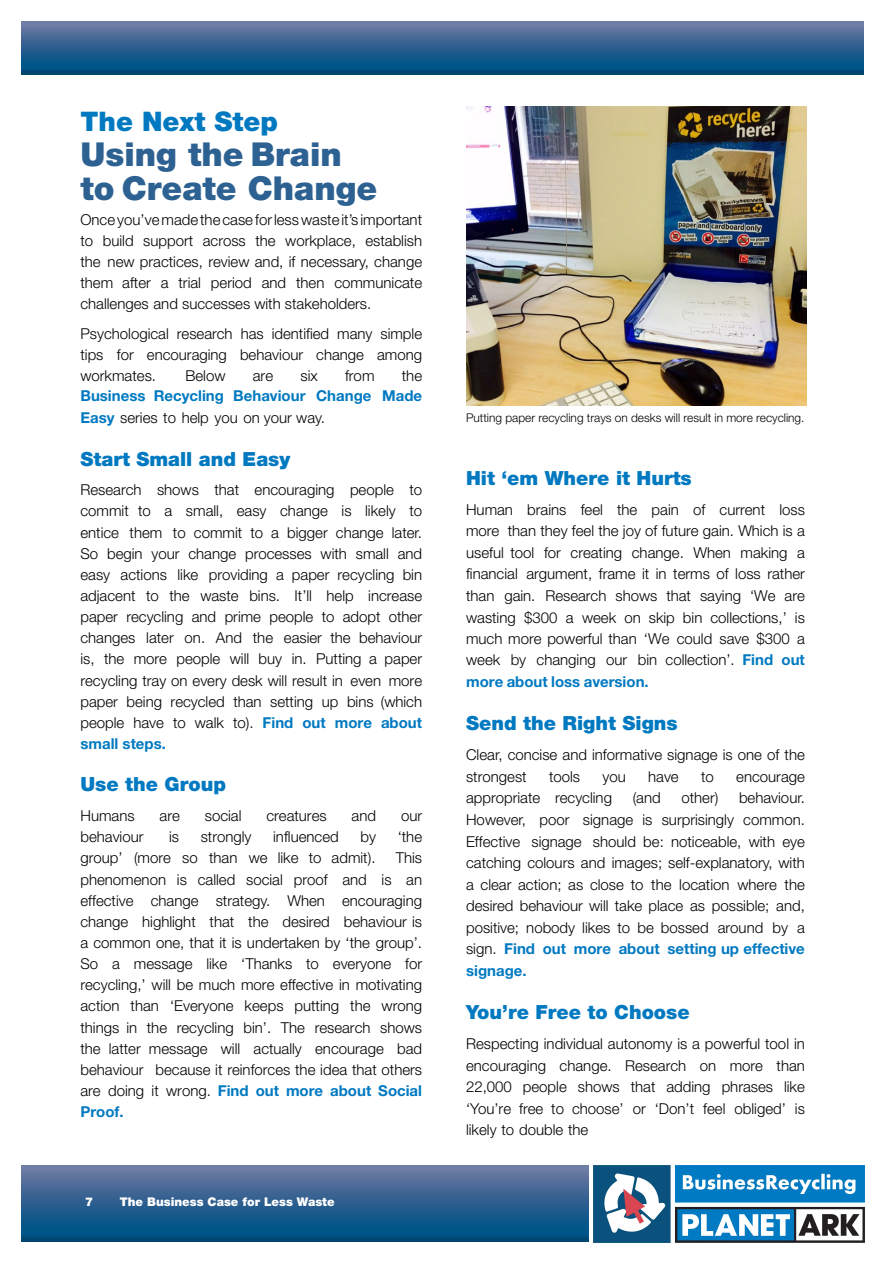
<style>
.page{position:relative;width:893px;height:1263px;background:#fff}
.page>*{position:absolute;margin:0;border:0;box-sizing:border-box;transform-origin:0 0}
.t1{font:900 33px/34.7px "Helvetica Neue LT";color:#2d6192}
.t2{font:900 27px "Helvetica Neue LT";color:#0079c1}
.t3{font:900 19.5px "Helvetica Neue LT";color:#0079c1}
.t4{font:300 15px/21.1px "Helvetica Neue LT";color:#000;text-align:justify}
.t5{font:700 15px/21.9px "Helvetica Neue LT";color:#0079c1}
.t6{font:300 12px "Helvetica Neue LT";color:#000}
.t7{font:900 12px "Helvetica Neue";color:#fff}
.s1{font-weight:300;color:#000}
.s2{font-weight:700;color:#0079c1}
</style>
<div class="page">
<div style="left:21px;top:1165px;width:568px;height:77px;background:linear-gradient(to bottom,#6f7aa3,#00497e)"></div>
<div style="left:21px;top:21px;width:842px;height:53px;background:linear-gradient(to bottom,#727ba4,#00487d)"></div>
<img style="left:466px;top:106px;width:340px;height:300px">
<img style="left:594px;top:1165px;width:271px;height:77px">
<h2 class="t2" style="left:80px;top:105px;width:199px">The Next Step</h2>
<h1 class="t1" style="left:80px;top:136px;width:298px">Using the Brain to Create Change</h1>
<p class="t4" style="left:80px;top:208px;width:343px">Once you’ve made the case for less waste it’s important to build support across the workplace, establish the new practices, review and, if necessary, change them after a trial period and then communicate challenges and successes with stakeholders.</p>
<p class="t4" style="left:80px;top:322px;width:343px">Psychological research has identified many simple tips for encouraging behaviour change among workmates.</p>
<p class="t4" style="left:185px;top:365px;width:42px">Below</p>
<p class="t4" style="left:253px;top:365px;width:22px">are</p>
<p class="t4" style="left:300px;top:365px;width:19px">six</p>
<p class="t4" style="left:345px;top:365px;width:31px">from</p>
<p class="t4" style="left:402px;top:365px;width:22px">the</p>
<p class="t5" style="left:80px;top:385px;width:343px">Business Recycling Behaviour Change Made<br>Easy <span class="s1">series to help you on your way.</span></p>
<h3 class="t3" style="left:80px;top:447px;width:211px">Start Small and Easy</h3>
<p class="t4" style="left:80px;top:479px;width:343px">Research shows that encouraging people to commit to a small, easy change is likely to entice them to commit to a bigger change later.<br>So begin your change processes with small and easy actions like providing a paper recycling bin adjacent to the waste bins. It’ll help increase paper recycling and prime people to adopt other changes later on. And the easier the behaviour is, the more people will buy in. Putting a paper recycling tray on every desk will result in even more paper being recycled than setting up bins (which people have to walk to). <span class="s2">Find out more about small steps.</span></p>
<h3 class="t3" style="left:80px;top:773px;width:147px">Use the Group</h3>
<p class="t4" style="left:80px;top:805px;width:56px">Humans</p>
<p class="t4" style="left:160px;top:805px;width:22px">are</p>
<p class="t4" style="left:205px;top:805px;width:38px">social</p>
<p class="t4" style="left:266px;top:805px;width:62px">creatures</p>
<p class="t4" style="left:352px;top:805px;width:26px">and</p>
<p class="t4" style="left:401px;top:805px;width:23px">our</p>
<p class="t4" style="left:80px;top:826px;width:65px">behaviour</p>
<p class="t4" style="left:169px;top:826px;width:11px">is</p>
<p class="t4" style="left:201px;top:826px;width:52px">strongly</p>
<p class="t4" style="left:273px;top:826px;width:67px">influenced</p>
<p class="t4" style="left:360px;top:826px;width:17px">by</p>
<p class="t4" style="left:398px;top:826px;width:26px">‘the</p>
<p class="t4" style="left:80px;top:847px;width:297px">group’ (more so than we like to admit).</p>
<p class="t4" style="left:80px;top:847px;width:343px;text-indent:315px">This phenomenon is called social proof and is an effective change strategy. When encouraging change highlight that the desired behaviour is a common one, that it is undertaken by ‘the group’.<br>So a message like ‘Thanks to everyone for recycling,’ will be much more effective in motivating action than ‘Everyone keeps putting the wrong things in the recycling bin’. The research shows the latter message will actually encourage bad behaviour because it reinforces the idea that others are doing it wrong. <span class="s2">Find out more about Social Proof.</span></p>
<p class="t7" style="left:85px;top:1195px;width:10px">7</p>
<p class="t7" style="left:120px;top:1195px;width:216px">The Business Case for Less Waste</p>
<p class="t6" style="left:466px;top:411px;width:340px">Putting paper recycling trays on desks will result in more recycling.</p>
<h3 class="t3" style="left:466px;top:466px;width:227px">Hit ‘em Where it Hurts</h3>
<p class="t4" style="left:466px;top:498px;width:340px">Human brains feel the pain of current loss more than they feel the joy of future gain. Which is a useful tool for creating change. When making a financial argument, frame it in terms of loss rather than gain. Research shows that saying ‘We are wasting $300 a week on skip bin collections,’ is much more powerful than ‘We could save $300 a week by changing our bin collection’. <span class="s2">Find out</span></p>
<p class="t5" style="left:466px;top:671px;width:184px">more about loss aversion.</p>
<h3 class="t3" style="left:466px;top:712px;width:213px">Send the Right Signs</h3>
<p class="t4" style="left:466px;top:744px;width:340px;line-height:21.6px">Clear, concise and informative signage is one of the strongest</p>
<p class="t4" style="left:549px;top:766px;width:33px">tools</p>
<p class="t4" style="left:602px;top:766px;width:25px">you</p>
<p class="t4" style="left:648px;top:766px;width:32px">have</p>
<p class="t4" style="left:701px;top:766px;width:14px">to</p>
<p class="t4" style="left:736px;top:766px;width:70px">encourage</p>
<p class="t4" style="left:466px;top:787px;width:147px">appropriate recycling</p>
<p class="t4" style="left:633px;top:787px;width:30px">(and</p>
<p class="t4" style="left:681px;top:787px;width:38px">other)</p>
<p class="t4" style="left:466px;top:787px;width:340px;line-height:21.6px;text-indent:273px">behaviour.<br>However, poor signage is surprisingly common.<br>Effective signage should be: noticeable, with eye catching colours and images; self-explanatory, with a clear action; as close to the location where the desired behaviour will take place as possible; and, positive; nobody likes to be bossed around by a sign. <span class="s2">Find out more about setting up effective signage.</span></p>
<h3 class="t3" style="left:466px;top:1000px;width:225px">You’re Free to Choose</h3>
<p class="t4" style="left:466px;top:1032px;width:340px;line-height:21.6px">Respecting individual autonomy is a powerful tool in encouraging change. Research on more than 22,000 people shows that adding phrases like ‘You’re free to choose’ or ‘Don’t feel obliged’ is likely to double the</p>
</div>
